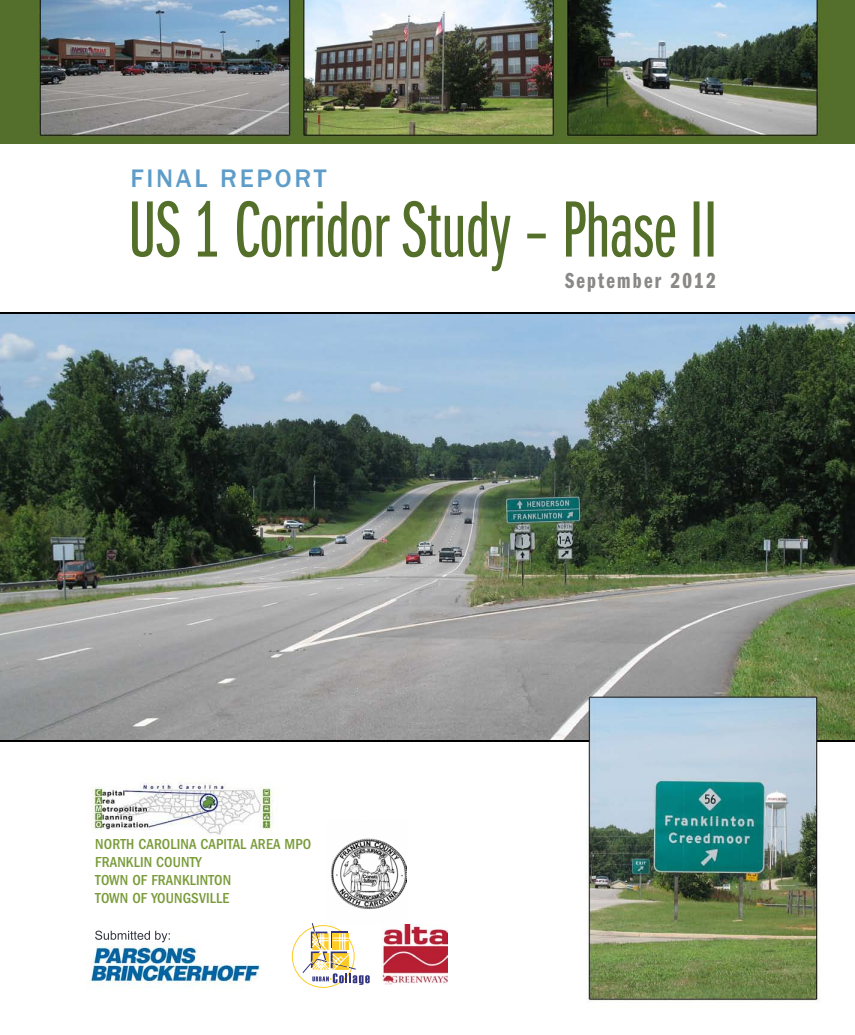
<style>
.page{position:relative;width:855px;height:1035px;background:#fff}
.page>*{position:absolute;margin:0;border:0;box-sizing:border-box;transform-origin:0 0}
.t1{font:500 26.25px "ITC Franklin Gothic Std";letter-spacing:.1em;color:#5e9dc9}
.t2{font:22.5px "ITC Franklin Gothic Std Dm Cp";letter-spacing:.1em;color:#898887}
.t3{font:500 condensed 15px/18px "ITC Franklin Gothic Std";letter-spacing:.01em;color:#799b38}
</style>
<div class="page">
<img style="left:0;top:200px;width:855px;height:802px">
<img style="left:0;top:314px;width:855px;height:425px">
<img style="left:132px;top:201px;width:582px;height:56px">
<img style="left:0;top:0;width:855px;height:144px">
<img style="left:95px;top:931px;width:66px;height:9px">
<img style="left:327px;top:821px;width:79px;height:102px">
<svg style="left:302px;top:923px;width:68px;height:62px"></svg>
<img style="left:381px;top:925px;width:66px;height:59px">
<h1 class="t1" style="left:131px;top:163px;width:197px">FINAL REPORT</h1>
<p class="t3" style="left:95px;top:836px;width:218px">NORTH CAROLINA CAPITAL AREA MPO<br>FRANKLIN COUNTY<br>TOWN OF FRANKLINTON<br>TOWN OF YOUNGSVILLE</p>
<h2 class="t2" style="left:565px;top:268px;width:152px">September 2012</h2>
</div>
